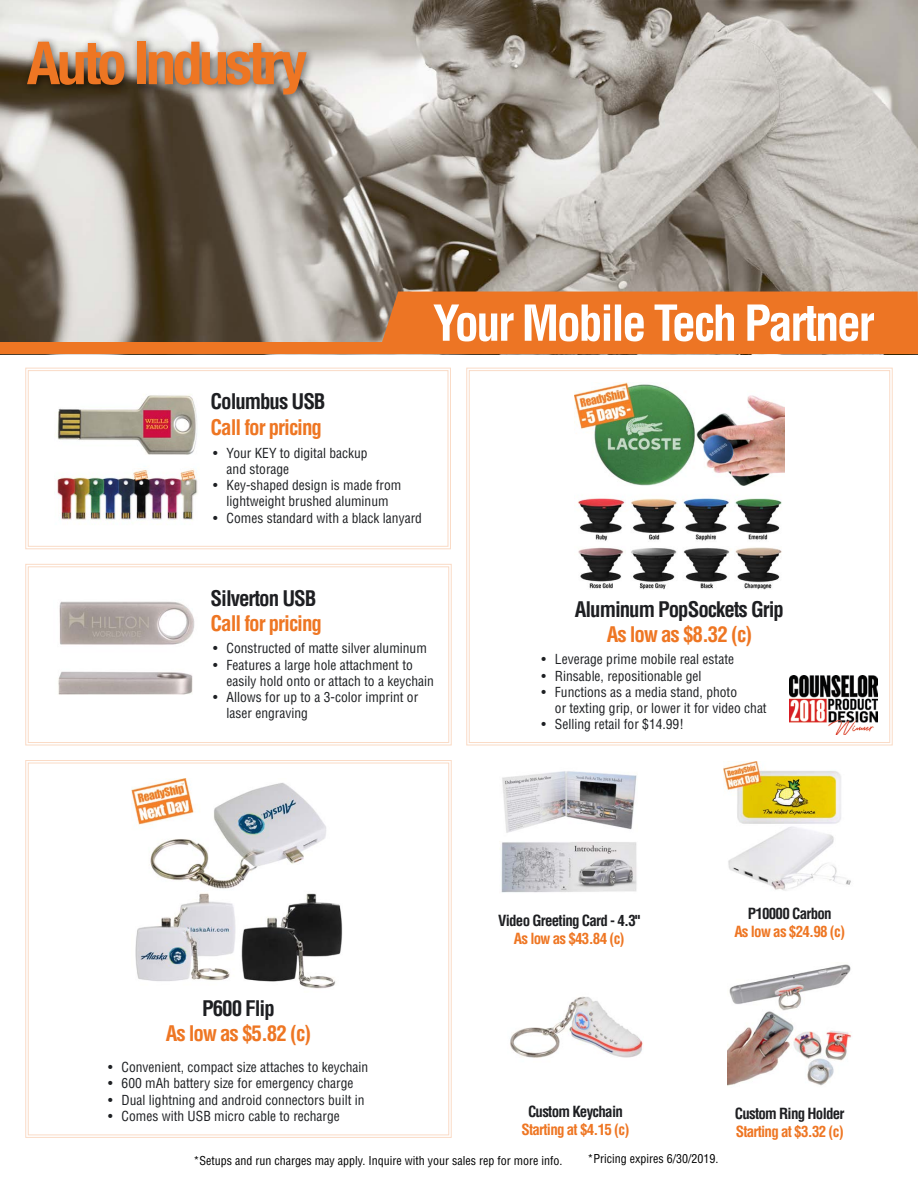
<style>
.page{position:relative;width:918px;height:1188px;background:#fff}
.page>*{position:absolute;margin:0;border:0;box-sizing:border-box;transform-origin:0 0}
.t1{font:700 condensed 59.55px "Helvetica Neue";letter-spacing:-.055em;color:#ee7623}
.t2{font:700 condensed 21px "Helvetica LT Std";letter-spacing:-.05em;color:#ee7623}
.t3{font:700 condensed 21px "Helvetica LT Std";letter-spacing:-.05em;color:#1e1f22}
.t4{font:700 condensed 15px "Helvetica LT Std";letter-spacing:-.05em;color:#ee7623}
.t5{font:700 condensed 15px "Helvetica LT Std";letter-spacing:-.05em;color:#1e1f22}
.t6{font:condensed 13.5px/16.2px "Helvetica LT Std";color:#1e2023}
.t7{font:condensed 12px "Helvetica LT Std";color:#000}
</style>
<div class="page">
<img style="left:0;top:0;width:918px;height:343px">
<div style="left:22px;top:36px;width:294px;height:69px;background:#000;opacity:.55"></div>
<div style="left:0;top:343px;width:918px;height:11px;background:#ee7623"></div>
<svg style="left:379px;top:292px;width:539px;height:51px"></svg>
<img style="left:510px;top:996px;width:133px;height:62px">
<img style="left:724px;top:761px;width:127px;height:130px">
<img style="left:727px;top:964px;width:125px;height:122px">
<img style="left:501px;top:771px;width:136px;height:122px">
<svg style="left:25px;top:760px;width:427px;height:378px"></svg>
<div style="left:28px;top:763px;width:421px;height:372px;border:1px solid #fadbc6"></div>
<svg style="left:25px;top:564px;width:427px;height:182px"></svg>
<div style="left:28px;top:567px;width:421px;height:176px;border:1px solid #fadbc6"></div>
<svg style="left:466px;top:368px;width:427px;height:378px"></svg>
<div style="left:469px;top:370px;width:421px;height:373px;border:1px solid #fadbc6"></div>
<svg style="left:25px;top:368px;width:426px;height:181px"></svg>
<div style="left:28px;top:370px;width:420px;height:177px;border:1px solid #fadbc6"></div>
<h1 class="t1" style="left:27px;top:14px;width:281px">Auto Industry</h1>
<h2 class="t3" style="left:211px;top:389px;width:117px">Columbus USB</h2>
<h2 class="t2" style="left:211px;top:414px;width:113px">Call for pricing</h2>
<p class="t6" style="left:227px;top:445px;width:142px;text-indent:-14px">• Your KEY to digital backup and storage</p>
<p class="t6" style="left:213px;top:477px;width:190px;text-align:center">• Key-shaped design is made from lightweight brushed aluminum</p>
<p class="t6" style="left:213px;top:510px;width:210px">• Comes standard with a black lanyard</p>
<h2 class="t3" style="left:211px;top:585px;width:107px">Silverton USB</h2>
<h2 class="t2" style="left:211px;top:611px;width:113px">Call for pricing</h2>
<p class="t6" style="left:213px;top:640px;width:215px">• Constructed of matte silver aluminum</p>
<p class="t6" style="left:227px;top:657px;width:209px;text-indent:-14px">• Features a large hole attachment to easily hold onto or attach to a keychain</p>
<p class="t6" style="left:227px;top:689px;width:193px;text-indent:-14px">• Allows for up to a 3-color imprint or laser engraving</p>
<h2 class="t3" style="left:575px;top:596px;width:211px">Aluminum PopSockets Grip</h2>
<h2 class="t2" style="left:607px;top:621px;width:147px">As low as $8.32 (c)</h2>
<p class="t6" style="left:541px;top:651px;width:194px">• Leverage prime mobile real estate</p>
<p class="t6" style="left:541px;top:667px;width:162px">• Rinsable, repositionable gel</p>
<p class="t6" style="left:555px;top:684px;width:213px;text-indent:-14px">• Functions as a media stand, photo<br>or texting grip, or lower it for video chat</p>
<p class="t6" style="left:541px;top:716px;width:144px">• Selling retail for $14.99!</p>
<h2 class="t3" style="left:202px;top:995px;width:74px">P600 Flip</h2>
<h2 class="t2" style="left:166px;top:1021px;width:147px">As low as $5.82 (c)</h2>
<p class="t6" style="left:108px;top:1059px;width:262px">• Convenient, compact size attaches to keychain</p>
<p class="t6" style="left:108px;top:1075px;width:247px">• 600 mAh battery size for emergency charge</p>
<p class="t6" style="left:108px;top:1091px;width:258px">• Dual lightning and android connectors built in</p>
<p class="t6" style="left:108px;top:1108px;width:233px">• Comes with USB micro cable to recharge</p>
<p class="t5" style="left:498px;top:911px;width:144px">Video Greeting Card - 4.3"</p>
<p class="t4" style="left:514px;top:929px;width:112px">As low as $43.84 (c)</p>
<p class="t5" style="left:528px;top:1102px;width:96px">Custom Keychain</p>
<p class="t4" style="left:522px;top:1120px;width:109px">Starting at $4.15 (c)</p>
<p class="t5" style="left:748px;top:904px;width:85px">P10000 Carbon</p>
<p class="t4" style="left:734px;top:922px;width:112px">As low as $24.98 (c)</p>
<p class="t5" style="left:735px;top:1104px;width:111px">Custom Ring Holder</p>
<p class="t4" style="left:736px;top:1122px;width:109px">Starting at $3.32 (c)</p>
<p class="t7" style="left:193px;top:1153px;width:370px">*Setups and run charges may apply. Inquire with your sales rep for more info.</p>
<p class="t7" style="left:588px;top:1151px;width:132px">*Pricing expires 6/30/2019.</p>
</div>
